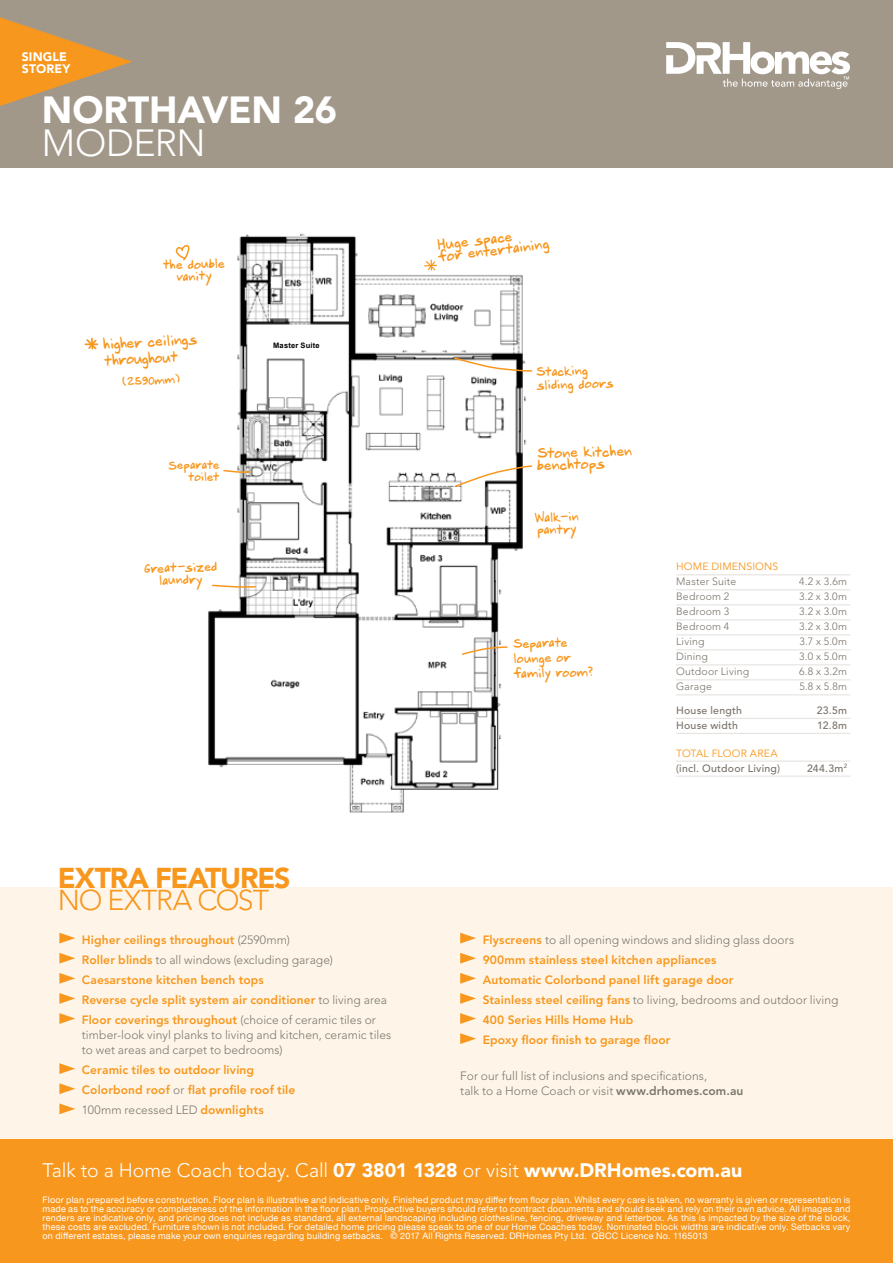
<style>
.page{position:relative;width:893px;height:1263px;background:#fff}
.page>*{position:absolute;margin:0;border:0;box-sizing:border-box;transform-origin:0 0}
.t1{font:900 37.5px "Avenir";letter-spacing:-.01em;color:#fff}
.t2{font:300 37.5px "Avenir";letter-spacing:-.01em;color:#fff}
.t3{font:900 28.5px "Avenir";letter-spacing:-.045em;color:#f8971d}
.t4{font:300 28.5px "Avenir";letter-spacing:-.04em;color:#f8971d}
.t5{font:300 19.5px "Avenir";letter-spacing:-.005em;color:#fff}
.t6{font:13.65px/16.5px "Mook";color:#f8971d}
.t7{font:13.5px/11.9px "Mook";color:#f8971d}
.t8{font:900 12.3px/12.3px "Avenir";letter-spacing:.015em;color:#fff}
.t9{font:800 12px/20.1px "Avenir";letter-spacing:.01em;color:#f8971d}
.t10{font:300 12px/15px "Avenir";letter-spacing:.005em;color:#7a766e}
.t11{font:12px/12px "Mook";color:#f8971d}
.t12{font:11.25px/11.9px "Mook";color:#f8971d;text-align:right}
.t13{font:11.1px "Mook";color:#f8971d}
.t14{font:300 10.5px "Avenir";letter-spacing:.025em;color:#797167}
.t15{font:500 10.5px "Avenir";letter-spacing:.025em;color:#797167}
.t16{font:10.5px "Avenir";letter-spacing:.015em;color:#f8971d}
.t17{font:9px/9px "Helvetica Neue";letter-spacing:.025em;color:#fff;text-align:justify}
.t18{font:700 7.5px "Arial";letter-spacing:.03em;color:#000}
.s1{font-weight:300;color:#7a766e}
.s2{font-weight:800}
.s3{font-weight:900}
</style>
<div class="page">
<div style="left:0;top:0;width:893px;height:168px;background:#a2988a"></div>
<img style="left:208px;top:233px;width:319px;height:580px">
<div style="left:0;top:887px;width:893px;height:253px;background:#fef5e8"></div>
<hr style="left:676px;top:574px;width:174px;height:1px;background:#e3e0dc">
<hr style="left:676px;top:589px;width:174px;height:1px;background:#e3e0dc">
<hr style="left:676px;top:604px;width:174px;height:1px;background:#e3e0dc">
<hr style="left:676px;top:619px;width:174px;height:1px;background:#e3e0dc">
<hr style="left:676px;top:634px;width:174px;height:1px;background:#e3e0dc">
<hr style="left:676px;top:649px;width:174px;height:1px;background:#e3e0dc">
<hr style="left:676px;top:664px;width:174px;height:1px;background:#e3e0dc">
<hr style="left:676px;top:679px;width:174px;height:1px;background:#e3e0dc">
<hr style="left:676px;top:694px;width:174px;height:1px;background:#e3e0dc">
<hr style="left:676px;top:718px;width:174px;height:1px;background:#e3e0dc">
<hr style="left:676px;top:733px;width:174px;height:1px;background:#e3e0dc">
<hr style="left:676px;top:761px;width:174px;height:1px;background:#e3e0dc">
<hr style="left:676px;top:776px;width:174px;height:1px;background:#e3e0dc">
<div style="left:0;top:1140px;width:893px;height:123px;background:#f8971d"></div>
<svg style="left:666px;top:42px;width:184px;height:47px"></svg>
<svg style="left:0;top:17px;width:132px;height:89px"></svg>
<svg style="left:85px;top:337px;width:13px;height:13px"></svg>
<svg style="left:211px;top:584px;width:46px;height:5px"></svg>
<svg style="left:461px;top:646px;width:47px;height:10px"></svg>
<div style="left:260px;top:333px;width:73px;height:25px;background:#fff"></div>
<div style="left:306px;top:348px;width:39px;height:24px;background:#fff"></div>
<svg style="left:423px;top:259px;width:15px;height:12px"></svg>
<svg style="left:452px;top:356px;width:81px;height:16px"></svg>
<svg style="left:454px;top:464px;width:79px;height:24px"></svg>
<svg style="left:175px;top:245px;width:15px;height:16px"></svg>
<svg style="left:222px;top:469px;width:30px;height:5px"></svg>
<svg style="left:59px;top:933px;width:16px;height:10px"></svg>
<svg style="left:59px;top:953px;width:16px;height:10px"></svg>
<svg style="left:59px;top:973px;width:16px;height:11px"></svg>
<svg style="left:59px;top:993px;width:16px;height:11px"></svg>
<svg style="left:59px;top:1013px;width:16px;height:11px"></svg>
<svg style="left:59px;top:1063px;width:16px;height:11px"></svg>
<svg style="left:59px;top:1083px;width:16px;height:11px"></svg>
<svg style="left:59px;top:1103px;width:16px;height:11px"></svg>
<svg style="left:460px;top:933px;width:16px;height:10px"></svg>
<svg style="left:460px;top:953px;width:16px;height:10px"></svg>
<svg style="left:460px;top:973px;width:16px;height:11px"></svg>
<svg style="left:460px;top:993px;width:16px;height:11px"></svg>
<svg style="left:460px;top:1013px;width:16px;height:11px"></svg>
<svg style="left:460px;top:1033px;width:16px;height:11px"></svg>
<h3 class="t8" style="left:22px;top:50px;width:50px">SINGLE<br>STOREY</h3>
<h1 class="t1" style="left:42px;top:88px;width:296px">NORTHAVEN 26</h1>
<h1 class="t2" style="left:42px;top:121px;width:165px">MODERN</h1>
<h3 class="t11" style="left:163px;top:260px;width:63px;text-align:center;rotate:-1deg">the double vanity</h3>
<h3 class="t6" style="left:103px;top:337px;width:95px;rotate:-3deg">higher ceilings throughout</h3>
<p class="t13" style="left:122px;top:375px;width:58px;rotate:-3deg">(2590mm)</p>
<p class="t12" style="left:168px;top:461px;width:53px;rotate:-1deg">Separate toilet</p>
<h3 class="t11" style="left:144px;top:564px;width:75px;text-align:center;rotate:-1deg">Great-sized laundry</h3>
<p class="t18" style="left:273px;top:341px;width:48px">Master Suite</p>
<h2 class="t3" style="left:58px;top:861px;width:234px">EXTRA FEATURES</h2>
<h2 class="t4" style="left:58px;top:884px;width:213px">NO EXTRA COST</h2>
<h3 class="t9" style="left:82px;top:929px;width:307px">Higher ceilings throughout <span class="s1">(2590mm)<br></span>Roller blinds <span class="s1">to all windows (excluding garage)<br></span>Caesarstone kitchen bench tops<br>Reverse cycle split system air conditioner <span class="s1">to living area </span>Floor coverings throughout <span class="s1">(choice of ceramic tiles or</span></h3>
<h3 class="t10" style="left:82px;top:1027px;width:311px">timber-look vinyl planks to living and kitchen, ceramic tiles to wet areas and carpet to bedrooms)</h3>
<h3 class="t9" style="left:82px;top:1060px;width:215px">Ceramic tiles to outdoor living<br>Colorbond roof <span class="s1">or</span> flat profile roof tile<br><span class="s1">100mm recessed LED</span> downlights</h3>
<h3 class="t7" style="left:436px;top:241px;width:113px;rotate:-7deg">Huge space<br>for entertaining</h3>
<h3 class="t11" style="left:536px;top:366px;width:79px;line-height:13.5px;rotate:-1deg">Stacking sliding doors</h3>
<h3 class="t7" style="left:537px;top:449px;width:96px;rotate:-2deg">Stone kitchen benchtops</h3>
<h3 class="t11" style="left:534px;top:513px;width:46px;rotate:-1deg">Walk-in pantry</h3>
<h3 class="t11" style="left:513px;top:637px;width:81px;line-height:15px;rotate:-1deg">Separate lounge or family room?</h3>
<p class="t16" style="left:676px;top:560px;width:104px">HOME DIMENSIONS</p>
<p class="t14" style="left:676px;top:575px;width:62px">Master Suite</p>
<p class="t14" style="left:799px;top:575px;width:49px">4.2 x 3.6m</p>
<p class="t14" style="left:676px;top:590px;width:55px">Bedroom 2</p>
<p class="t14" style="left:799px;top:590px;width:50px">3.2 x 3.0m</p>
<p class="t14" style="left:676px;top:605px;width:55px">Bedroom 3</p>
<p class="t14" style="left:799px;top:605px;width:50px">3.2 x 3.0m</p>
<p class="t14" style="left:676px;top:620px;width:55px">Bedroom 4</p>
<p class="t14" style="left:799px;top:620px;width:50px">3.2 x 3.0m</p>
<p class="t14" style="left:676px;top:635px;width:30px">Living</p>
<p class="t14" style="left:799px;top:635px;width:49px">3.7 x 5.0m</p>
<p class="t14" style="left:676px;top:650px;width:33px">Dining</p>
<p class="t14" style="left:799px;top:650px;width:49px">3.0 x 5.0m</p>
<p class="t14" style="left:676px;top:665px;width:75px">Outdoor Living</p>
<p class="t14" style="left:799px;top:665px;width:49px">6.8 x 3.2m</p>
<p class="t14" style="left:676px;top:680px;width:37px">Garage</p>
<p class="t14" style="left:799px;top:680px;width:49px">5.8 x 5.8m</p>
<p class="t15" style="left:676px;top:704px;width:67px">House length</p>
<p class="t15" style="left:817px;top:704px;width:32px">23.5m</p>
<p class="t15" style="left:676px;top:719px;width:63px">House width</p>
<p class="t15" style="left:817px;top:719px;width:31px">12.8m</p>
<p class="t16" style="left:676px;top:747px;width:103px">TOTAL FLOOR AREA</p>
<p class="t15" style="left:676px;top:762px;width:105px">(incl. Outdoor Living)</p>
<p class="t15" style="left:807px;top:762px;width:42px">244.3m<sup>2</sup></p>
<p class="t9" style="left:483px;top:929px;width:357px">Flyscreens <span class="s1">to all opening windows and sliding glass doors </span>900mm stainless steel kitchen appliances<br>Automatic Colorbond panel lift garage door<br>Stainless steel ceiling fans <span class="s1">to living, bedrooms and outdoor living </span>400 Series Hills Home Hub<br>Epoxy floor finish to garage floor</p>
<h3 class="t10" style="left:460px;top:1069px;width:285px">For our full list of inclusions and specifications,<br>talk to a Home Coach or visit <span class="s2">www.drhomes.com.au</span></h3>
<h3 class="t5" style="left:43px;top:1158px;width:701px">Talk to a Home Coach today. Call <span class="s3">07 3801 1328</span> or visit <span class="s3">www.DRHomes.com.au</span></h3>
<p class="t17" style="left:43px;top:1196px;width:809px">Floor plan prepared before construction. Floor plan is illustrative and indicative only. Finished product may differ from floor plan. Whilst every care is taken, no warranty is given or representation is made as to the accuracy or completeness of the information in the floor plan. Prospective buyers should refer to contract documents and should seek and rely on their own advice. All images and renders are indicative only, and pricing does not include as standard, all external landscaping including clothesline, fencing, driveway and letterbox. As this is impacted by the size of the block, these costs are excluded. Furniture shown is not included. For detailed home pricing please speak to one of our Home Coaches today. Nominated block widths are indicative only. Setbacks vary on different estates, please make your own enquiries regarding building setbacks. © 2017 All Rights Reserved. DRHomes Pty Ltd. QBCC Licence No. 1165013</p>
</div>
